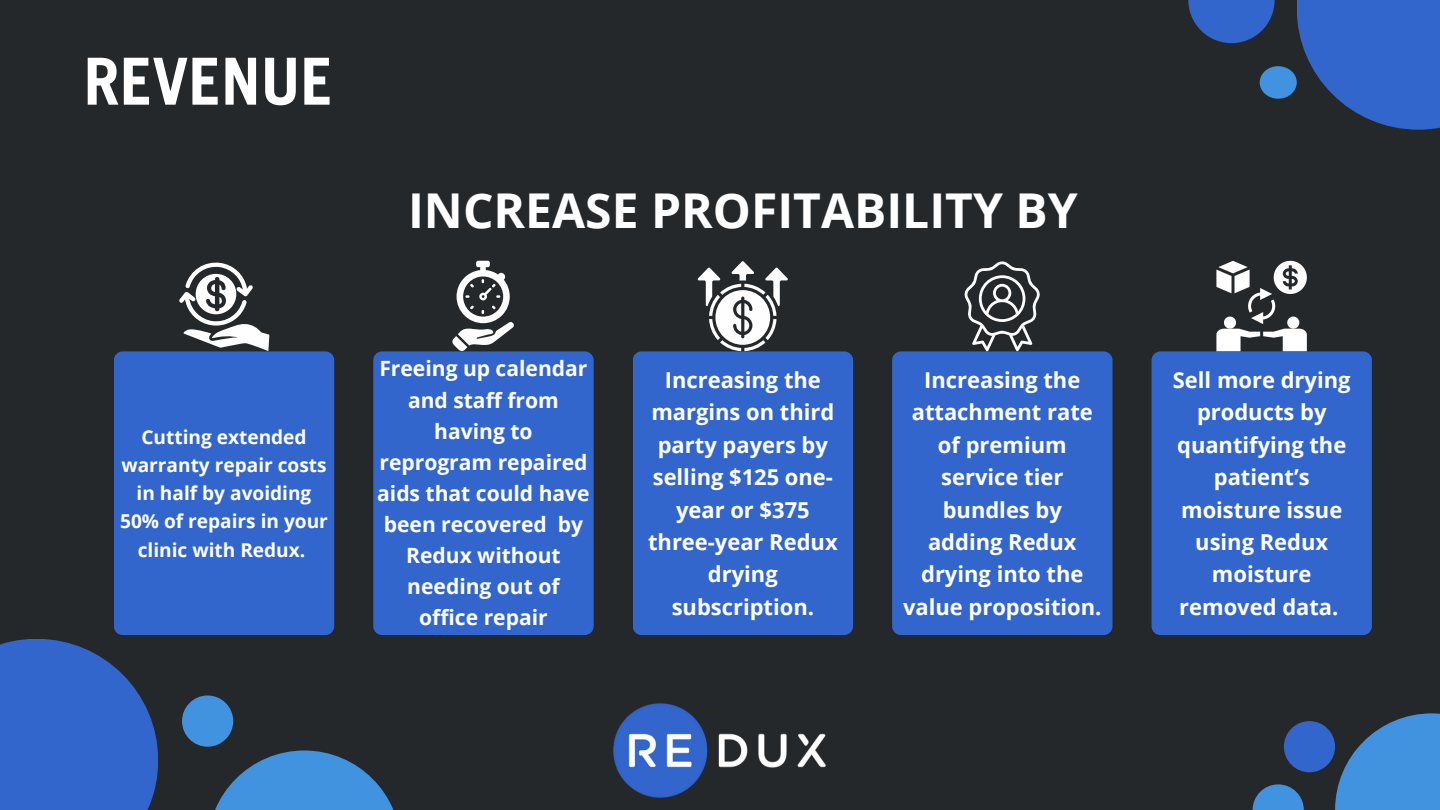
<style>
.page{position:relative;width:1440px;height:810px;background:#25282a}
.page>*{position:absolute;margin:0;border:0;box-sizing:border-box;transform-origin:0 0}
.t1{font:700 65px "Trade Gothic LT Std";color:#fff}
.t2{font:700 48px "Open Sans";color:#fff}
.t3{font:700 21.9px/32.4px "Open Sans";color:#fff;text-align:center}
.t4{font:700 21px/31px "Open Sans";color:#fff;text-align:center}
.t5{font:700 19.1px/28.2px "Open Sans";color:#fff;text-align:center}
</style>
<div class="page">
<div style="left:0;top:639px;width:158px;height:171px;background:#36c"></div>
<svg style="left:215px;top:750px;width:179px;height:60px;fill:#4293df"></svg>
<svg style="left:1335px;top:713px;width:105px;height:97px;fill:#4293df"></svg>
<div style="left:182px;top:695px;width:51px;height:52px;background:#4293df;border-radius:50%"></div>
<svg style="left:1188px;top:0;width:87px;height:43px;fill:#36c"></svg>
<div style="left:1260px;top:66px;width:37px;height:33px;background:#4293df;border-radius:50%"></div>
<svg style="left:1253px;top:784px;width:51px;height:26px"></svg>
<svg style="left:1297px;top:0;width:143px;height:130px;fill:#36c"></svg>
<div style="left:1284px;top:721px;width:51px;height:51px;background:#36c;border-radius:50%"></div>
<img style="left:613px;top:703px;width:213px;height:95px">
<div style="left:892px;top:351px;width:221px;height:284px;background:#36c;border-radius:9px"></div>
<div style="left:633px;top:351px;width:220px;height:284px;background:#36c;border-radius:9px"></div>
<div style="left:373px;top:351px;width:221px;height:284px;background:#36c;border-radius:9px"></div>
<div style="left:114px;top:351px;width:220px;height:284px;background:#36c;border-radius:9px"></div>
<svg style="left:179px;top:262px;width:90px;height:89px"></svg>
<svg style="left:698px;top:261px;width:90px;height:90px"></svg>
<div style="left:1152px;top:351px;width:220px;height:284px;background:#36c;border-radius:9px"></div>
<svg style="left:1216px;top:261px;width:91px;height:90px"></svg>
<svg style="left:964px;top:261px;width:76px;height:90px"></svg>
<svg style="left:452px;top:261px;width:63px;height:91px"></svg>
<h1 class="t1" style="left:84px;top:58px;width:251px">REVENUE</h1>
<h2 class="t2" style="left:408px;top:177px;width:671px">INCREASE PROFITABILITY BY</h2>
<p class="t5" style="left:120px;top:422px;width:209px">Cutting extended warranty repair costs in half by avoiding<br>50% of repairs in your clinic with Redux.</p>
<p class="t4" style="left:377px;top:353px;width:214px">Freeing up calendar and staff from having to reprogram repaired aids that could have been recovered by<br>Redux without needing out of office repair</p>
<p class="t3" style="left:648px;top:363px;width:191px">Increasing the margins on third party payers by selling $125 one&shy;year or $375 three-year Redux drying subscription.</p>
<p class="t3" style="left:903px;top:363px;width:200px">Increasing the attachment rate of premium service tier bundles by adding Redux drying into the value proposition.</p>
<p class="t3" style="left:1173px;top:363px;width:179px">Sell more drying products by quantifying the patient’s moisture issue using Redux moisture removed data.</p>
</div>
